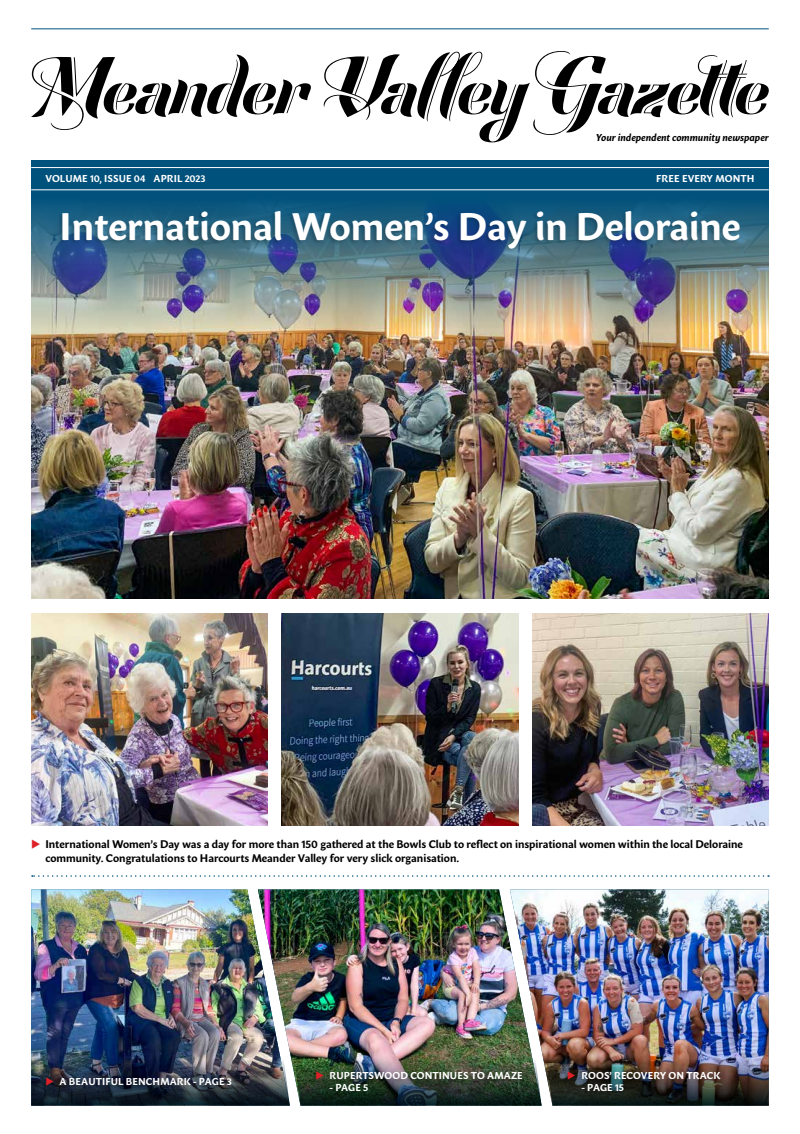
<style>
.page{position:relative;width:800px;height:1134px;background:#fff}
.page>*{position:absolute;margin:0;border:0;box-sizing:border-box;transform-origin:0 0}
.t1{font:700 38.2px "Sharik Sans";color:#fff}
.t2{font:700 11px/13.2px "Sharik Sans";color:#000}
.t3{font:700 10px "Sharik Sans";letter-spacing:.01em;color:#fff}
.t4{font:italic 700 10px "Sharik Sans";color:#000}
</style>
<div class="page">
<hr style="left:31px;top:28px;width:737px;height:1px;background:#00517c">
<div style="left:31px;top:160px;width:737px;height:36px;background:#00517c"></div>
<hr style="left:31px;top:167px;width:737px;height:1px;background:#fff">
<hr style="left:31px;top:189px;width:737px;height:1px;background:#fff">
<svg style="left:31px;top:51px;width:737px;height:91px"></svg>
<img style="left:31px;top:329px;width:737px;height:270px">
<img style="left:31px;top:614px;width:236px;height:212px">
<img style="left:532px;top:614px;width:236px;height:212px">
<img style="left:282px;top:614px;width:236px;height:212px">
<img style="left:31px;top:196px;width:737px;height:133px">
<div style="left:58px;top:210px;width:682px;height:43px;background:#000;opacity:.2"></div>
<svg style="left:32px;top:875px;width:736px;height:2px"></svg>
<img style="left:31px;top:889px;width:227px;height:169px">
<img style="left:258px;top:889px;width:252px;height:169px">
<img style="left:510px;top:889px;width:258px;height:169px">
<img style="left:31px;top:1058px;width:737px;height:48px">
<p class="t4" style="left:595px;top:131px;width:174px">Your independent community newspaper</p>
<p class="t3" style="left:45px;top:171px;width:162px">VOLUME 10, ISSUE 04 APRIL 2023</p>
<p class="t3" style="left:656px;top:171px;width:100px">FREE EVERY MONTH</p>
<h1 class="t1" style="left:60px;top:199px;width:682px">International Women’s Day in Deloraine</h1>
<p class="t2" style="left:45px;top:838px;width:698px">International Women’s Day was a day for more than 150 gathered at the Bowls Club to reflect on inspirational women within the local Deloraine community. Congratulations to Harcourts Meander Valley for very slick organisation.</p>
<p class="t3" style="left:60px;top:1075px;width:174px">A BEAUTIFUL BENCHMARK - PAGE 3</p>
<p class="t3" style="left:329px;top:1069px;width:194px">RUPERTSWOOD CONTINUES TO AMAZE</p>
<p class="t3" style="left:329px;top:1081px;width:40px">- PAGE 5</p>
<p class="t3" style="left:581px;top:1069px;width:141px">ROOS’ RECOVERY ON TRACK</p>
<p class="t3" style="left:581px;top:1081px;width:44px">- PAGE 15</p>
</div>
